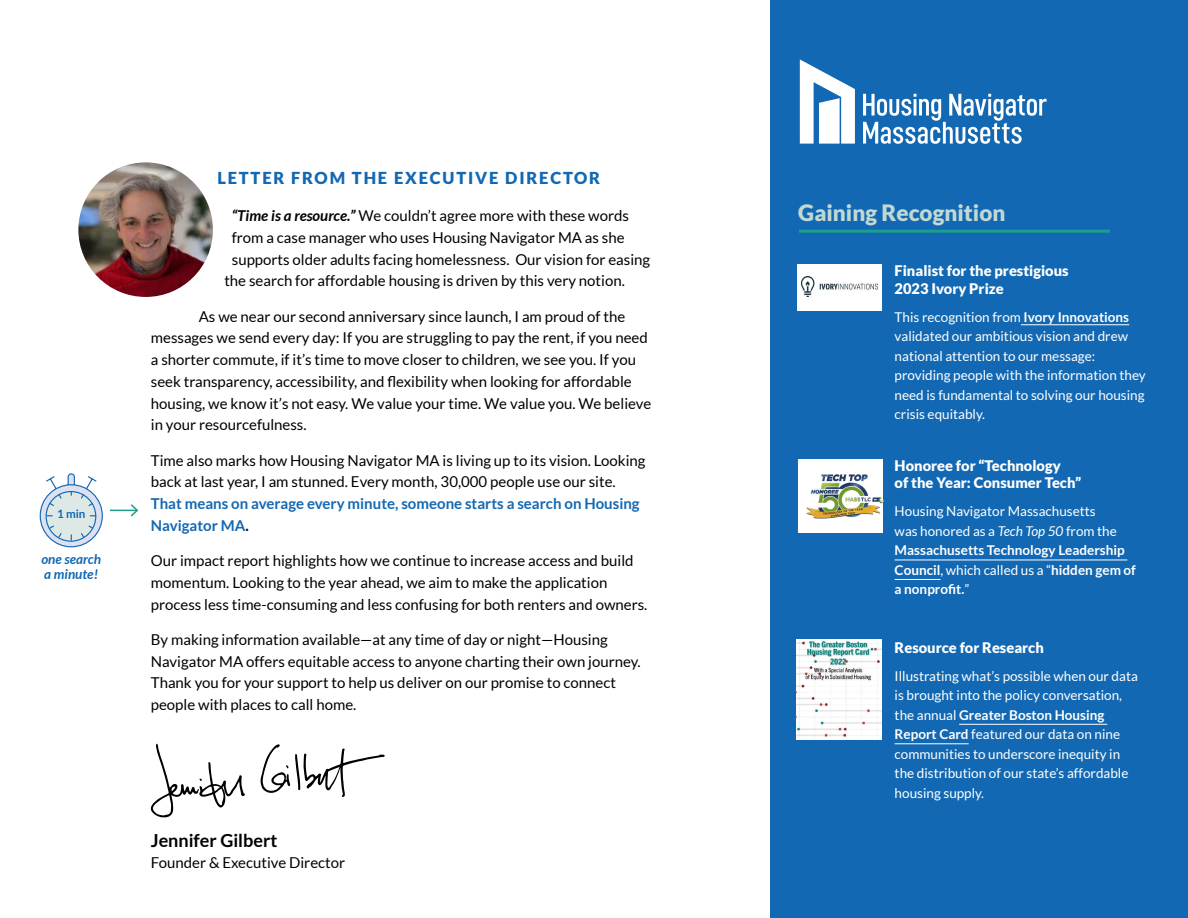
<style>
.page{position:relative;width:1188px;height:918px;background:#fff}
.page>*{position:absolute;margin:0;border:0;box-sizing:border-box;transform-origin:0 0}
.t1{font:900 22.5px "Lato";color:#c1d9d3}
.t2{font:700 18px "Lato";color:#000}
.t3{font:900 16.5px "Lato";letter-spacing:.11em;color:#1268b3}
.t4{font:15px/21.8px "Lato";color:#000}
.t5{font:700 15px/21.8px "Lato";color:#1268b3}
.t6{font:900 14.7px/17.5px "Lato";color:#fff}
.t7{font:13.5px/19.5px "Lato";color:#fff}
.t8{font:italic 700 13.5px/15px "Lato";color:#1268b3}
.t9{font:700 11.55px "Lato";color:#1268b3}
.s1{font-weight:700;font-style:italic}
.s2{color:#000}
.s3{font-weight:700}
.s4{font-style:italic}
</style>
<div class="page">
<div style="left:771px;top:0;width:417px;height:918px;background:#1268b3"></div>
<img style="left:78px;top:162px;width:135px;height:135px;border-radius:67px">
<svg style="left:863px;top:94px;width:184px;height:50px"></svg>
<svg style="left:800px;top:59px;width:55px;height:85px"></svg>
<hr style="left:1021px;top:325px;width:108px;height:1px;background:#fff">
<hr style="left:895px;top:560px;width:232px;height:1px;background:#fff">
<hr style="left:895px;top:579px;width:45px;height:1px;background:#fff">
<hr style="left:959px;top:724px;width:148px;height:1px;background:#fff">
<hr style="left:895px;top:743px;width:74px;height:1px;background:#fff">
<div style="left:798px;top:459px;width:85px;height:74px;background:#fff"></div>
<img style="left:806px;top:474px;width:77px;height:45px">
<img style="left:797px;top:639px;width:85px;height:100px">
<div style="left:797px;top:264px;width:85px;height:46px;background:#fff"></div>
<img style="left:801px;top:277px;width:76px;height:19px">
<svg style="left:39px;top:473px;width:64px;height:75px"></svg>
<svg style="left:110px;top:504px;width:29px;height:13px"></svg>
<hr style="left:799px;top:230px;width:311px;height:3px;background:#1c9e8b">
<svg style="left:260px;top:744px;width:125px;height:53px"></svg>
<svg style="left:150px;top:744px;width:95px;height:74px"></svg>
<p class="t9" style="left:57px;top:507px;width:30px">1 min</p>
<p class="t8" style="left:41px;top:552px;width:61px">one search a minute!</p>
<p class="t3" style="left:217px;top:168px;width:384px">LETTER FROM THE EXECUTIVE DIRECTOR</p>
<p class="t4" style="left:232px;top:205px;width:399px"><span class="s1">“Time is a resource.”</span> We couldn’t agree more with these words</p>
<p class="t4" style="left:232px;top:226px;width:394px">from a case manager who uses Housing Navigator MA as she</p>
<p class="t4" style="left:232px;top:248px;width:420px">supports older adults facing homelessness. Our vision for easing</p>
<p class="t4" style="left:224px;top:270px;width:402px">the search for affordable housing is driven by this very notion.</p>
<p class="t4" style="left:151px;top:305px;width:502px;text-indent:48px">As we near our second anniversary since launch, I am proud of the messages we send every day: If you are struggling to pay the rent, if you need a shorter commute, if it’s time to move closer to children, we see you. If you seek transparency, accessibility, and flexibility when looking for affordable housing, we know it’s not easy. We value your time. We value you. We believe in your resourcefulness.</p>
<p class="t4" style="left:151px;top:449px;width:496px">Time also marks how Housing Navigator MA is living up to its vision. Looking back at last year, I am stunned. Every month, 30,000 people use our site.</p>
<p class="t5" style="left:151px;top:492px;width:490px">That means on average every minute, someone starts a search on Housing<br>Navigator MA<span class="s2">.</span></p>
<p class="t4" style="left:151px;top:550px;width:498px">Our impact report highlights how we continue to increase access and build momentum. Looking to the year ahead, we aim to make the application process less time-consuming and less confusing for both renters and owners.</p>
<p class="t4" style="left:151px;top:628px;width:491px">By making information available—at any time of day or night—Housing Navigator MA offers equitable access to anyone charting their own journey.<br>Thank you for your support to help us deliver on our promise to connect people with places to call home.</p>
<p class="t2" style="left:151px;top:830px;width:128px">Jennifer Gilbert</p>
<p class="t4" style="left:151px;top:852px;width:196px">Founder &amp; Executive Director</p>
<h1 class="t1" style="left:798px;top:199px;width:209px">Gaining Recognition</h1>
<p class="t6" style="left:895px;top:262px;width:175px">Finalist for the prestigious<br>2023 Ivory Prize</p>
<p class="t7" style="left:895px;top:307px;width:253px">This recognition from <span class="s3">Ivory Innovations </span>validated our ambitious vision and drew national attention to our message: providing people with the information they need is fundamental to solving our housing crisis equitably.</p>
<p class="t6" style="left:895px;top:456px;width:188px">Honoree for “Technology<br>of the Year: Consumer Tech”</p>
<p class="t7" style="left:895px;top:502px;width:243px">Housing Navigator Massachusetts<br>was honored as a <span class="s4">Tech Top 50</span> from the<br><span class="s3">Massachusetts Technology Leadership<br>Council</span>, which called us a “<span class="s3">hidden gem of a nonprofit.</span>”</p>
<p class="t6" style="left:895px;top:638px;width:151px">Resource for Research</p>
<p class="t7" style="left:895px;top:666px;width:245px">Illustrating what’s possible when our data is brought into the policy conversation, the annual <span class="s3">Greater Boston Housing Report Card</span> featured our data on nine communities to underscore inequity in the distribution of our state’s affordable housing supply.</p>
</div>
